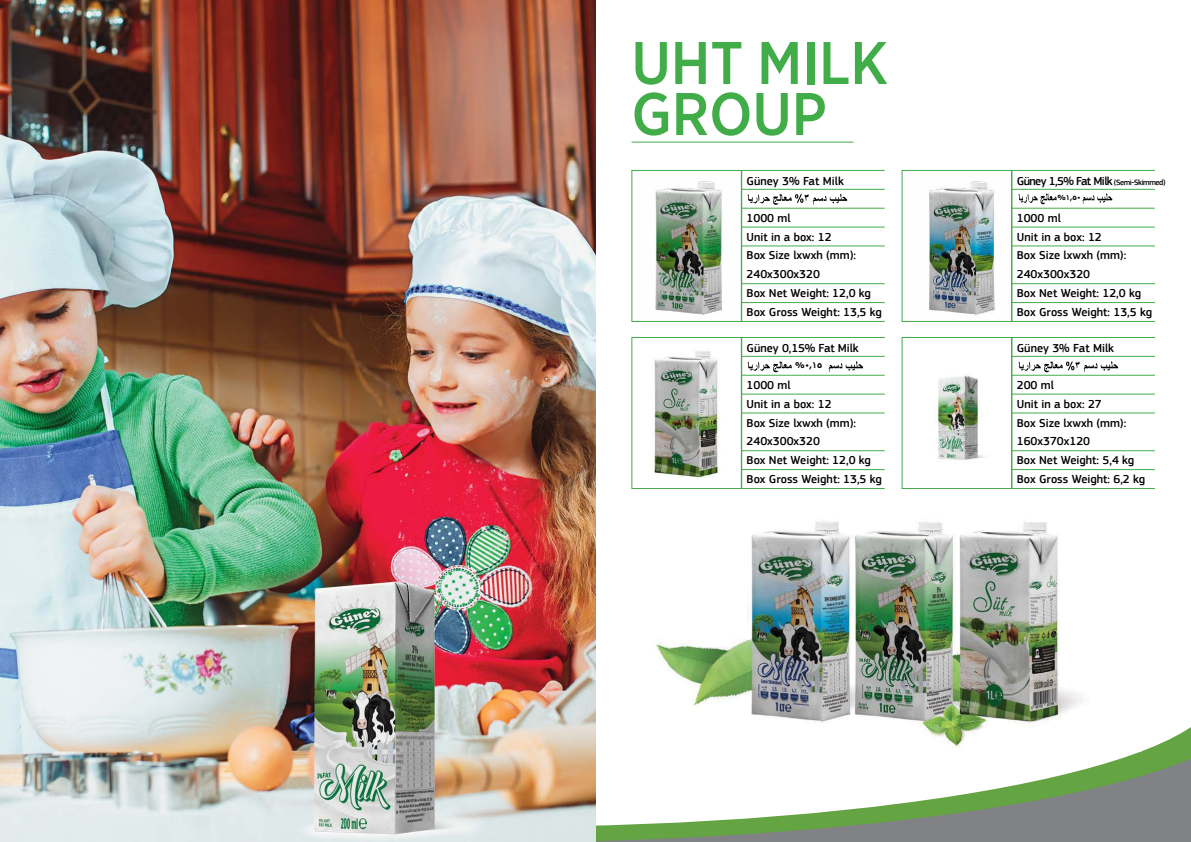
<style>
.page{position:relative;width:1191px;height:842px;background:#fff}
.page>*{position:absolute;margin:0;border:0;box-sizing:border-box;transform-origin:0 0}
.t1{font:500 60px/51px "Gotham Narrow";color:#41ad49}
.t2{font:500 12px/18.7px "PF Square Sans Pro";color:#000}
.t3{font:500 12px "PF Square Sans Pro";letter-spacing:-.05em;color:#000}
.t4{font:700 8px "Tahoma";color:#000}
.t5{font:700 7px "Tahoma";color:#000}
.s1{font-size:8px}
</style>
<div class="page">
<svg style="left:596px;top:727px;width:595px;height:115px"></svg>
<hr style="left:631px;top:142px;width:222px;height:1px;background:#41ad49">
<img style="left:0;top:0;width:595px;height:842px">
<img style="left:655px;top:181px;width:67px;height:134px">
<div style="left:631px;top:170px;width:110px;height:152px;border:1px solid #41ad49"></div>
<hr style="left:741px;top:170px;width:143px;height:1px;background:#41ad49">
<hr style="left:741px;top:189px;width:143px;height:1px;background:#41ad49">
<hr style="left:741px;top:208px;width:143px;height:1px;background:#41ad49">
<hr style="left:741px;top:227px;width:143px;height:1px;background:#41ad49">
<hr style="left:741px;top:246px;width:143px;height:1px;background:#41ad49">
<hr style="left:741px;top:283px;width:143px;height:1px;background:#41ad49">
<hr style="left:741px;top:302px;width:143px;height:1px;background:#41ad49">
<hr style="left:741px;top:321px;width:143px;height:1px;background:#41ad49">
<hr style="left:741px;top:170px;width:1px;height:151px;background:#41ad49">
<img style="left:653px;top:351px;width:67px;height:127px">
<div style="left:631px;top:337px;width:110px;height:152px;border:1px solid #41ad49"></div>
<hr style="left:741px;top:337px;width:143px;height:1px;background:#41ad49">
<hr style="left:741px;top:356px;width:143px;height:1px;background:#41ad49">
<hr style="left:741px;top:375px;width:143px;height:1px;background:#41ad49">
<hr style="left:741px;top:394px;width:143px;height:1px;background:#41ad49">
<hr style="left:741px;top:413px;width:143px;height:1px;background:#41ad49">
<hr style="left:741px;top:450px;width:143px;height:1px;background:#41ad49">
<hr style="left:741px;top:469px;width:143px;height:1px;background:#41ad49">
<hr style="left:741px;top:488px;width:143px;height:1px;background:#41ad49">
<hr style="left:741px;top:337px;width:1px;height:151px;background:#41ad49">
<img style="left:929px;top:181px;width:66px;height:134px">
<div style="left:901px;top:170px;width:111px;height:152px;border:1px solid #41ad49"></div>
<hr style="left:1012px;top:170px;width:142px;height:1px;background:#41ad49">
<hr style="left:1012px;top:189px;width:142px;height:1px;background:#41ad49">
<hr style="left:1012px;top:208px;width:142px;height:1px;background:#41ad49">
<hr style="left:1012px;top:227px;width:142px;height:1px;background:#41ad49">
<hr style="left:1012px;top:246px;width:142px;height:1px;background:#41ad49">
<hr style="left:1012px;top:283px;width:142px;height:1px;background:#41ad49">
<hr style="left:1012px;top:302px;width:142px;height:1px;background:#41ad49">
<hr style="left:1012px;top:321px;width:142px;height:1px;background:#41ad49">
<hr style="left:1011px;top:170px;width:1px;height:151px;background:#41ad49">
<img style="left:937px;top:375px;width:47px;height:85px">
<div style="left:901px;top:337px;width:111px;height:152px;border:1px solid #41ad49"></div>
<hr style="left:1012px;top:337px;width:142px;height:1px;background:#41ad49">
<hr style="left:1012px;top:356px;width:142px;height:1px;background:#41ad49">
<hr style="left:1012px;top:375px;width:142px;height:1px;background:#41ad49">
<hr style="left:1012px;top:394px;width:142px;height:1px;background:#41ad49">
<hr style="left:1012px;top:413px;width:142px;height:1px;background:#41ad49">
<hr style="left:1012px;top:450px;width:142px;height:1px;background:#41ad49">
<hr style="left:1012px;top:469px;width:142px;height:1px;background:#41ad49">
<hr style="left:1012px;top:488px;width:142px;height:1px;background:#41ad49">
<hr style="left:1011px;top:337px;width:1px;height:151px;background:#41ad49">
<svg style="left:1082px;top:193px;width:30px;height:11px"></svg>
<svg style="left:1018px;top:193px;width:38px;height:11px"></svg>
<svg style="left:747px;top:194px;width:100px;height:11px"></svg>
<svg style="left:1018px;top:361px;width:100px;height:11px"></svg>
<svg style="left:828px;top:361px;width:35px;height:11px"></svg>
<svg style="left:747px;top:361px;width:44px;height:11px"></svg>
<img style="left:644px;top:521px;width:496px;height:230px">
<h1 class="t1" style="left:631px;top:37px;width:258px">UHT MILK<br>GROUP</h1>
<p class="t2" style="left:746px;top:172px;width:99px">Güney 3% Fat Milk</p>
<p class="t2" style="left:746px;top:209px;width:137px">1000 ml<br>Unit in a box: 12<br>Box Size lxwxh (mm):<br>240x300x320<br>Box Net Weight: 12,0 kg<br>Box Gross Weight: 13,5 kg</p>
<p class="t2" style="left:746px;top:339px;width:113px">Güney 0,15% Fat Milk</p>
<p class="t2" style="left:746px;top:376px;width:137px">1000 ml<br>Unit in a box: 12<br>Box Size lxwxh (mm):<br>240x300x320<br>Box Net Weight: 12,0 kg<br>Box Gross Weight: 13,5 kg</p>
<p class="t4" style="left:795px;top:360px;width:28px">%٠,١٥</p>
<p class="t3" style="left:1016px;top:174px;width:150px">Güney 1,5% Fat Milk <span class="s1">(Semi-Skimmed)</span></p>
<p class="t2" style="left:1016px;top:209px;width:137px">1000 ml<br>Unit in a box: 12<br>Box Size lxwxh (mm):<br>240x300x320<br>Box Net Weight: 12,0 kg<br>Box Gross Weight: 13,5 kg</p>
<p class="t2" style="left:1016px;top:339px;width:99px">Güney 3% Fat Milk</p>
<p class="t2" style="left:1016px;top:376px;width:130px">200 ml<br>Unit in a box: 27<br>Box Size lxwxh (mm):<br>160x370x120<br>Box Net Weight: 5,4 kg<br>Box Gross Weight: 6,2 kg</p>
<p class="t5" style="left:1057px;top:193px;width:25px">%١,٥٠</p>
</div>
